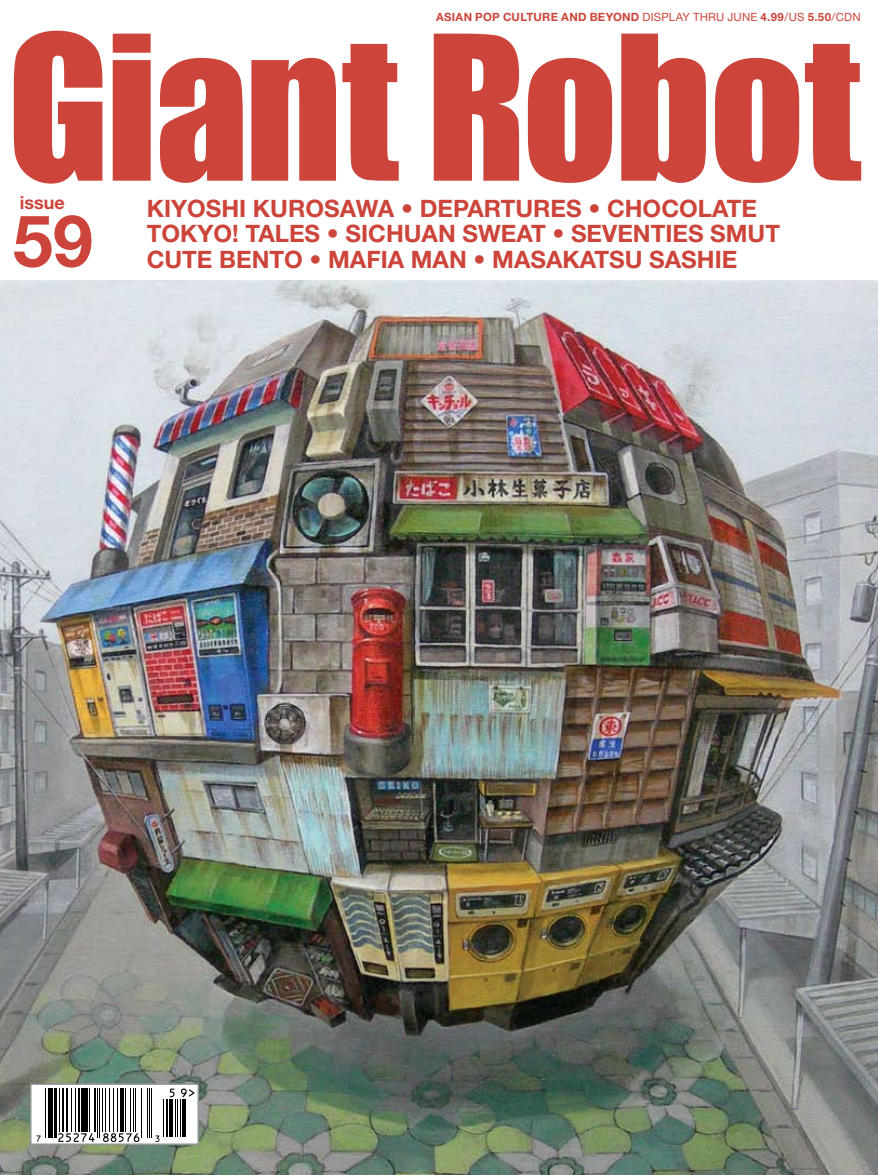
<style>
.page{position:relative;width:878px;height:1175px;background:#fff}
.page>*{position:absolute;margin:0;border:0;box-sizing:border-box;transform-origin:0 0}
.t1{font:700 72px "Helvetica Neue";color:#cc443a}
.t2{font:700 24px/25.5px "Helvetica Neue";color:#cc443a}
.t3{font:700 18px "Helvetica Neue";color:#cc443a}
.t4{font:700 11.4px "Helvetica Neue";letter-spacing:.025em;color:#cc443a}
.s1{font-weight:400}
</style>
<div class="page">
<img style="left:0;top:280px;width:878px;height:894px">
<svg style="left:14px;top:31px;width:88px;height:153px"></svg>
<svg style="left:113px;top:34px;width:38px;height:147px;background:#cf4f46"></svg>
<svg style="left:160px;top:58px;width:83px;height:125px"></svg>
<svg style="left:251px;top:58px;width:85px;height:123px;background:#d35e55"></svg>
<svg style="left:342px;top:44px;width:57px;height:137px"></svg>
<svg style="left:434px;top:34px;width:85px;height:147px;background:#d25a52"></svg>
<svg style="left:528px;top:58px;width:84px;height:125px"></svg>
<svg style="left:621px;top:34px;width:84px;height:149px"></svg>
<svg style="left:715px;top:44px;width:146px;height:139px"></svg>
<div style="left:31px;top:1084px;width:167px;height:60px;background:#fff"></div>
<div style="left:30px;top:1083px;width:169px;height:61px;border:2px solid #939598"></div>
<svg style="left:155px;top:1135px;width:4px;height:6px"></svg>
<svg style="left:36px;top:1135px;width:5px;height:6px"></svg>
<svg style="left:58px;top:1133px;width:37px;height:8px"></svg>
<svg style="left:103px;top:1133px;width:36px;height:8px"></svg>
<hr style="left:45px;top:1088px;width:1px;height:49px;background:#000">
<hr style="left:48px;top:1088px;width:1px;height:49px;background:#000">
<hr style="left:50px;top:1088px;width:3px;height:49px;background:#000">
<hr style="left:54px;top:1088px;width:2px;height:49px;background:#000">
<hr style="left:59px;top:1088px;width:1px;height:43px;background:#000">
<hr style="left:62px;top:1088px;width:2px;height:43px;background:#000">
<hr style="left:66px;top:1088px;width:2px;height:43px;background:#000">
<hr style="left:71px;top:1088px;width:1px;height:43px;background:#000">
<hr style="left:75px;top:1088px;width:1px;height:43px;background:#000">
<hr style="left:78px;top:1088px;width:2px;height:43px;background:#000">
<hr style="left:81px;top:1088px;width:3px;height:43px;background:#000">
<hr style="left:86px;top:1088px;width:2px;height:43px;background:#000">
<hr style="left:89px;top:1088px;width:1px;height:43px;background:#000">
<hr style="left:94px;top:1088px;width:2px;height:43px;background:#000">
<hr style="left:97px;top:1088px;width:1px;height:49px;background:#000">
<hr style="left:99px;top:1088px;width:1px;height:49px;background:#000">
<hr style="left:102px;top:1088px;width:1px;height:43px;background:#000">
<hr style="left:105px;top:1088px;width:1px;height:43px;background:#000">
<hr style="left:109px;top:1088px;width:1px;height:43px;background:#000">
<hr style="left:113px;top:1088px;width:1px;height:43px;background:#000">
<hr style="left:117px;top:1088px;width:1px;height:43px;background:#000">
<hr style="left:121px;top:1088px;width:3px;height:43px;background:#000">
<hr style="left:125px;top:1088px;width:1px;height:43px;background:#000">
<hr style="left:130px;top:1088px;width:1px;height:43px;background:#000">
<hr style="left:133px;top:1088px;width:1px;height:43px;background:#000">
<hr style="left:135px;top:1088px;width:1px;height:43px;background:#000">
<hr style="left:141px;top:1088px;width:1px;height:49px;background:#000">
<hr style="left:147px;top:1088px;width:1px;height:49px;background:#000">
<hr style="left:149px;top:1088px;width:1px;height:49px;background:#000">
<hr style="left:151px;top:1088px;width:1px;height:49px;background:#000">
<svg style="left:169px;top:1088px;width:6px;height:9px"></svg>
<hr style="left:163px;top:1099px;width:1px;height:38px;background:#000">
<hr style="left:166px;top:1099px;width:2px;height:38px;background:#000">
<hr style="left:169px;top:1099px;width:3px;height:38px;background:#000">
<hr style="left:175px;top:1099px;width:1px;height:38px;background:#000">
<hr style="left:177px;top:1099px;width:1px;height:38px;background:#000">
<hr style="left:180px;top:1099px;width:1px;height:38px;background:#000">
<hr style="left:182px;top:1099px;width:4px;height:38px;background:#000">
<svg style="left:181px;top:1088px;width:14px;height:9px"></svg>
<p class="t4" style="left:436px;top:10px;width:426px">ASIAN POP CULTURE AND BEYOND <span class="s1">DISPLAY THRU JUNE</span> 4.99<span class="s1">/US</span> 5.50<span class="s1">/CDN</span></p>
<p class="t3" style="left:20px;top:191px;width:46px">issue</p>
<p class="t2" style="left:147px;top:195px;width:635px">KIYOSHI KUROSAWA • DEPARTURES • CHOCOLATE<br>TOKYO! TALES • SICHUAN SWEAT • SEVENTIES SMUT<br>CUTE BENTO • MAFIA MAN • MASAKATSU SASHIE</p>
<h1 class="t1" style="left:13px;top:196px;width:82px">59</h1>
</div>
